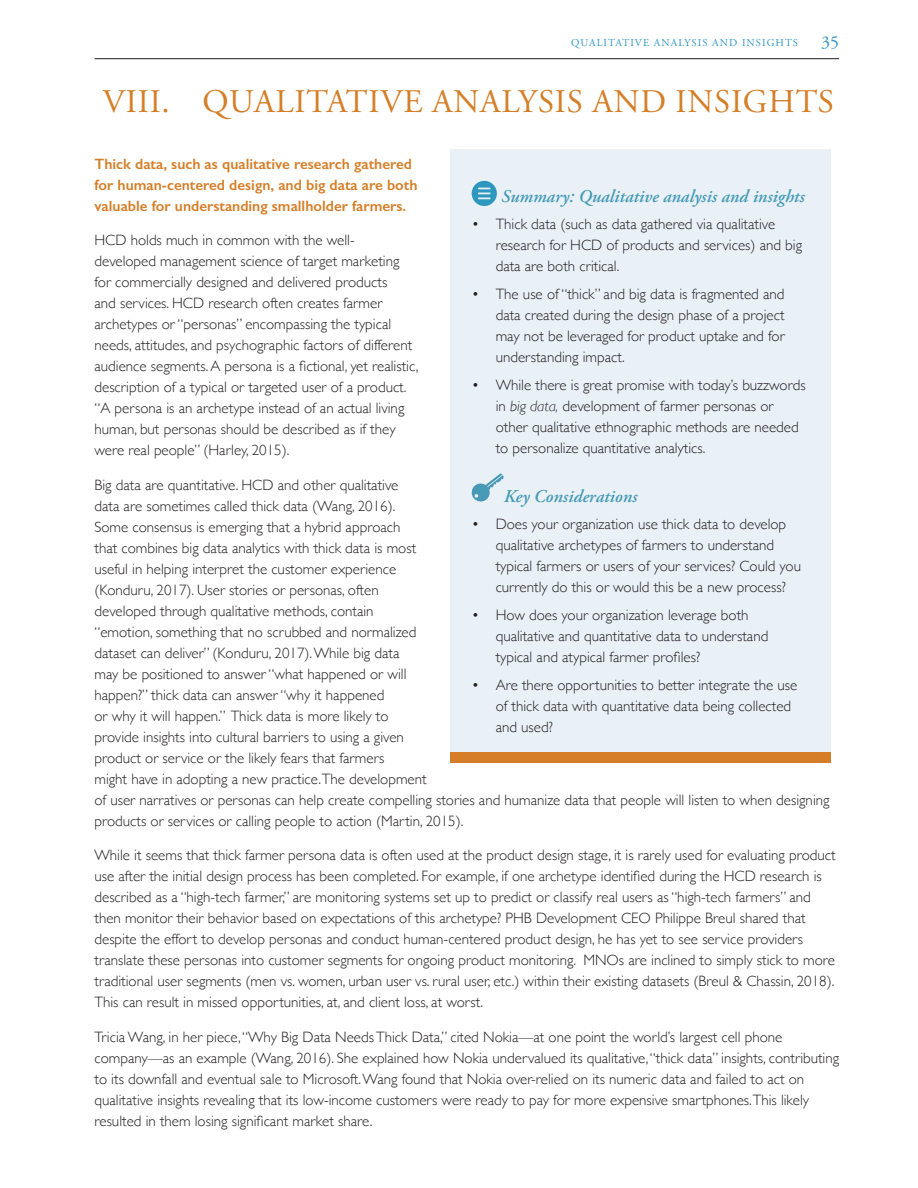
<style>
.page{position:relative;width:918px;height:1188px;background:#fff}
.page>*{position:absolute;margin:0;border:0;box-sizing:border-box;transform-origin:0 0}
.Header_1{font:33px "Adobe Garamond Pro";letter-spacing:.025em;color:#d57e27}
.t1{font:italic 600 18px "Adobe Garamond Pro";color:#459ab5}
.t2{font:18px "Adobe Garamond Pro";color:#2e97c0}
.Body{font:300 15px/21px "Gill Sans";color:#231f20}
.Body-2{font:600 15px/21px "Gill Sans";color:#d57e27}
.t3{font:10.5px "Adobe Garamond Pro";letter-spacing:.1em;color:#2e97c0}
.s1{font-style:italic}
</style>
<div class="page">
<hr style="left:94px;top:58px;width:745px;height:1px;background:#231f20">
<div style="left:450px;top:149px;width:380px;height:603px;background:#e9f1f7"></div>
<svg style="left:472px;top:181px;width:25px;height:25px"></svg>
<svg style="left:471px;top:473px;width:33px;height:29px"></svg>
<div style="left:450px;top:752px;width:380px;height:11px;background:#d57e27"></div>
<p class="t2" style="left:821px;top:31px;width:19px">35</p>
<p class="Header_1" style="left:103px;top:81px;width:733px">VIII. QUALITATIVE ANALYSIS AND INSIGHTS</p>
<p class="Body-2" style="left:94px;top:153px;width:325px">Thick data, such as qualitative research gathered for human-centered design, and big data are both valuable for understanding smallholder farmers.</p>
<p class="Body" style="left:94px;top:229px;width:325px">HCD holds much in common with the well&shy;developed management science of target marketing for commercially designed and delivered products<br>and services. HCD research often creates farmer archetypes or “personas” encompassing the typical needs, attitudes, and psychographic factors of different audience segments. A persona is a fictional, yet realistic, description of a typical or targeted user of a product. “A persona is an archetype instead of an actual living human, but personas should be described as if they were real people” (Harley, 2015).</p>
<p class="Body" style="left:94px;top:474px;width:737px">Big data are quantitative. HCD and other qualitative<br>data are sometimes called thick data (Wang, 2016).<br>Some consensus is emerging that a hybrid approach<br>that combines big data analytics with thick data is most<br>useful in helping interpret the customer experience<br>(Konduru, 2017). User stories or personas, often<br>developed through qualitative methods, contain<br>“emotion, something that no scrubbed and normalized<br>dataset can deliver” (Konduru, 2017). While big data<br>may be positioned to answer “what happened or will<br>happen?” thick data can answer “why it happened<br>or why it will happen.” Thick data is more likely to<br>provide insights into cultural barriers to using a given<br>product or service or the likely fears that farmers<br>might have in adopting a new practice.The development<br>of user narratives or personas can help create compelling stories and humanize data that people will listen to when designing products or services or calling people to action (Martin, 2015).</p>
<p class="Body" style="left:94px;top:844px;width:743px">While it seems that thick farmer persona data is often used at the product design stage, it is rarely used for evaluating product use after the initial design process has been completed. For example, if one archetype identified during the HCD research is described as a “high-tech farmer,” are monitoring systems set up to predict or classify real users as “high-tech farmers” and then monitor their behavior based on expectations of this archetype? PHB Development CEO Philippe Breul shared that despite the effort to develop personas and conduct human-centered product design, he has yet to see service providers translate these personas into customer segments for ongoing product monitoring. MNOs are inclined to simply stick to more traditional user segments (men vs. women, urban user vs. rural user, etc.) within their existing datasets (Breul &amp; Chassin, 2018).<br>This can result in missed opportunities, at, and client loss, at worst.</p>
<p class="Body" style="left:94px;top:1026px;width:746px">Tricia Wang, in her piece, “Why Big Data Needs Thick Data,” cited Nokia—at one point the world’s largest cell phone company—as an example (Wang, 2016). She explained how Nokia undervalued its qualitative, “thick data” insights, contributing to its downfall and eventual sale to Microsoft. Wang found that Nokia over-relied on its numeric data and failed to act on qualitative insights revealing that its low-income customers were ready to pay for more expensive smartphones.This likely resulted in them losing significant market share.</p>
<p class="t3" style="left:571px;top:36px;width:228px">QUALITATIVE ANALYSIS AND INSIGHTS</p>
<p class="t1" style="left:501px;top:185px;width:305px">Summary: Qualitative analysis and insights</p>
<p class="Body" style="left:496px;top:213px;width:308px;text-indent:-24px">• Thick data (such as data gathered via qualitative research for HCD of products and services) and big data are both critical.</p>
<p class="Body" style="left:496px;top:283px;width:291px;text-align:justify;text-indent:-24px">• The use of “thick” and big data is fragmented and data created during the design phase of a project may not be leveraged for product uptake and for understanding impact.</p>
<p class="Body" style="left:496px;top:374px;width:311px;text-indent:-24px">• While there is great promise with today’s buzzwords in <span class="s1">big data,</span> development of farmer personas or other qualitative ethnographic methods are needed to personalize quantitative analytics.</p>
<p class="t1" style="left:504px;top:485px;width:135px">Key Considerations</p>
<p class="Body" style="left:496px;top:513px;width:307px;text-indent:-24px">• Does your organization use thick data to develop qualitative archetypes of farmers to understand typical farmers or users of your services? Could you currently do this or would this be a new process?</p>
<p class="Body" style="left:496px;top:604px;width:274px;text-indent:-24px">• How does your organization leverage both qualitative and quantitative data to understand typical and atypical farmer profiles?</p>
<p class="Body" style="left:496px;top:674px;width:303px;text-indent:-24px">• Are there opportunities to better integrate the use of thick data with quantitative data being collected and used?</p>
</div>
